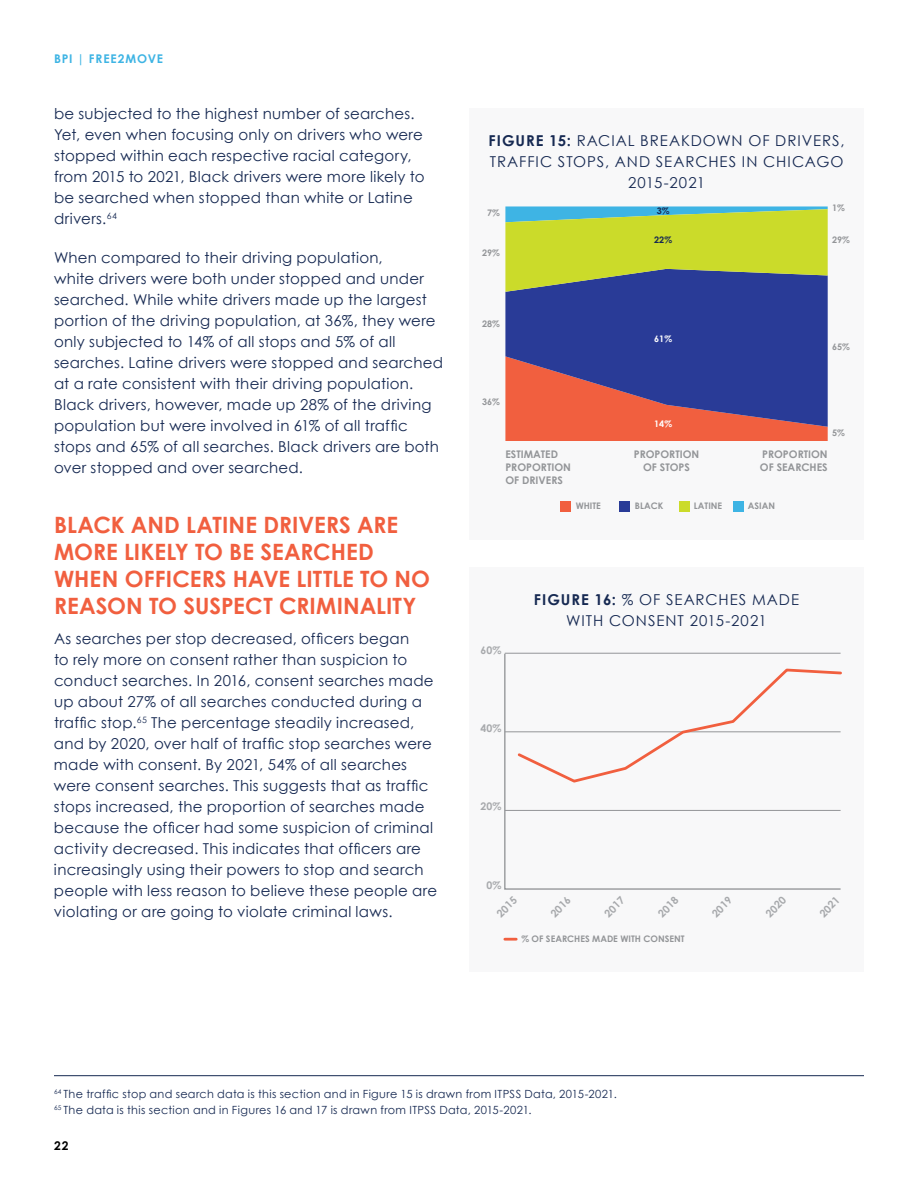
<style>
.page{position:relative;width:918px;height:1188px;background:#fff}
.page>*{position:absolute;margin:0;border:0;box-sizing:border-box;transform-origin:0 0}
.t1{font:700 22.5px/27px "Century Gothic";color:#f15f3f}
.t2{font:15px/21px "Century Gothic";letter-spacing:.015em;color:#162952}
.t3{font:15px/21px "Century Gothic";letter-spacing:.06em;color:#162952;text-align:center}
.t4{font:15px/21px "Century Gothic";letter-spacing:.065em;color:#162952;text-align:center}
.t5{font:700 12px "Century Gothic";letter-spacing:.07em;color:#3eb4e4}
.t6{font:700 12px "Century Gothic";color:#000}
.t7{font:11.25px/15.8px "Century Gothic";letter-spacing:.03em;color:#162952}
.t8{font:700 10.5px/12.6px "Century Gothic";color:#939598}
.t9{font:700 10.5px "Century Gothic";color:#a7a9ac}
.t10{font:700 9px "Century Gothic";color:#939598}
.t11{font:700 9px "Century Gothic";color:#fff}
.t12{font:700 9px "Century Gothic";color:#162952}
.s1{font-weight:700}
</style>
<div class="page">
<hr style="left:54px;top:1075px;width:810px;height:1px;background:#162952">
<div style="left:469px;top:108px;width:395px;height:432px;background:#f8f8f9"></div>
<div style="left:505px;top:427px;width:323px;height:14px;background:#f15f3f"></div>
<svg style="left:505px;top:292px;width:323px;height:135px;background:#534384"></svg>
<svg style="left:505px;top:206px;width:323px;height:86px;background:#9fba53"></svg>
<div style="left:561px;top:501px;width:10px;height:11px;background:#f15f3f"></div>
<div style="left:620px;top:501px;width:10px;height:11px;background:#293b97"></div>
<div style="left:679px;top:501px;width:10px;height:11px;background:#cbdb2a"></div>
<div style="left:733px;top:501px;width:10px;height:11px;background:#3eb4e4"></div>
<div style="left:469px;top:567px;width:395px;height:405px;background:#f8f8f9"></div>
<svg style="left:504px;top:652px;width:337px;height:238px"></svg>
<svg style="left:505px;top:938px;width:11px;height:3px"></svg>
<svg style="left:515px;top:667px;width:327px;height:117px"></svg>
<p class="t5" style="left:54px;top:50px;width:111px">BPI | FREE2MOVE</p>
<p class="t2" style="left:54px;top:103px;width:372px">be subjected to the highest number of searches.<br>Yet, even when focusing only on drivers who were stopped within each respective racial category, from 2015 to 2021, Black drivers were more likely to be searched when stopped than white or Latine drivers.<sup>64</sup></p>
<p class="t2" style="left:54px;top:247px;width:391px">When compared to their driving population,<br>white drivers were both under stopped and under searched. While white drivers made up the largest portion of the driving population, at 36%, they were only subjected to 14% of all stops and 5% of all searches. Latine drivers were stopped and searched at a rate consistent with their driving population.<br>Black drivers, however, made up 28% of the driving population but were involved in 61% of all traffic stops and 65% of all searches. Black drivers are both over stopped and over searched.</p>
<h1 class="t1" style="left:54px;top:511px;width:378px">BLACK AND LATINE DRIVERS ARE<br>MORE LIKELY TO BE SEARCHED<br>WHEN OFFICERS HAVE LITTLE TO NO<br>REASON TO SUSPECT CRIMINALITY</h1>
<p class="t2" style="left:54px;top:628px;width:385px">As searches per stop decreased, officers began<br>to rely more on consent rather than suspicion to conduct searches. In 2016, consent searches made up about 27% of all searches conducted during a traffic stop.<sup>65</sup> The percentage steadily increased, and by 2020, over half of traffic stop searches were made with consent. By 2021, 54% of all searches were consent searches. This suggests that as traffic stops increased, the proportion of searches made because the officer had some suspicion of criminal activity decreased. This indicates that officers are increasingly using their powers to stop and search people with less reason to believe these people are violating or are going to violate criminal laws.</p>
<p class="t3" style="left:489px;top:130px;width:357px"><span class="s1">FIGURE 15:</span> RACIAL BREAKDOWN OF DRIVERS,<br>TRAFFIC STOPS, AND SEARCHES IN CHICAGO<br>2015-2021</p>
<p class="t10" style="left:487px;top:205px;width:14px">7%</p>
<p class="t10" style="left:482px;top:246px;width:19px">29%</p>
<p class="t10" style="left:482px;top:317px;width:19px">28%</p>
<p class="t10" style="left:482px;top:395px;width:19px">36%</p>
<p class="t12" style="left:657px;top:204px;width:14px">3%</p>
<p class="t12" style="left:654px;top:233px;width:19px">22%</p>
<p class="t11" style="left:654px;top:332px;width:19px">61%</p>
<p class="t11" style="left:654px;top:417px;width:19px">14%</p>
<p class="t10" style="left:832px;top:201px;width:14px">1%</p>
<p class="t10" style="left:832px;top:233px;width:19px">29%</p>
<p class="t10" style="left:832px;top:340px;width:19px">65%</p>
<p class="t10" style="left:832px;top:426px;width:14px">5%</p>
<p class="t8" style="left:505px;top:448px;width:67px">ESTIMATED<br>PROPORTION<br>OF DRIVERS</p>
<p class="t8" style="left:760px;top:448px;width:69px">PROPORTION<br>OF SEARCHES</p>
<p class="t8" style="left:634px;top:448px;width:67px;text-align:center">PROPORTION<br>OF STOPS</p>
<p class="t10" style="left:576px;top:499px;width:27px">WHITE</p>
<p class="t10" style="left:635px;top:499px;width:30px">BLACK</p>
<p class="t10" style="left:694px;top:499px;width:30px">LATINE</p>
<p class="t10" style="left:748px;top:499px;width:29px">ASIAN</p>
<p class="t9" style="left:481px;top:642px;width:22px">60%</p>
<p class="t9" style="left:481px;top:720px;width:22px">40%</p>
<p class="t9" style="left:481px;top:799px;width:22px">20%</p>
<p class="t9" style="left:487px;top:877px;width:16px">0%</p>
<p class="t4" style="left:534px;top:589px;width:267px"><span class="s1">FIGURE 16:</span> % OF SEARCHES MADE<br>WITH CONSENT 2015-2021</p>
<p class="t9" style="left:493px;top:909px;width:25px;rotate:-45deg">2015</p>
<p class="t9" style="left:547px;top:909px;width:25px;rotate:-45deg">2016</p>
<p class="t9" style="left:601px;top:909px;width:25px;rotate:-45deg">2017</p>
<p class="t9" style="left:654px;top:909px;width:25px;rotate:-45deg">2018</p>
<p class="t9" style="left:708px;top:909px;width:25px;rotate:-45deg">2019</p>
<p class="t9" style="left:762px;top:909px;width:25px;rotate:-45deg">2020</p>
<p class="t9" style="left:816px;top:909px;width:25px;rotate:-45deg">2021</p>
<p class="t10" style="left:521px;top:932px;width:165px">% OF SEARCHES MADE WITH CONSENT</p>
<p class="t7" style="left:54px;top:1086px;width:564px"><sup>64</sup> The traffic stop and search data is this section and in Figure 15 is drawn from ITPSS Data, 2015-2021.<br><sup>65</sup> The data is this section and in Figures 16 and 17 is drawn from ITPSS Data, 2015-2021.</p>
<p class="t6" style="left:54px;top:1136px;width:16px">22</p>
</div>
